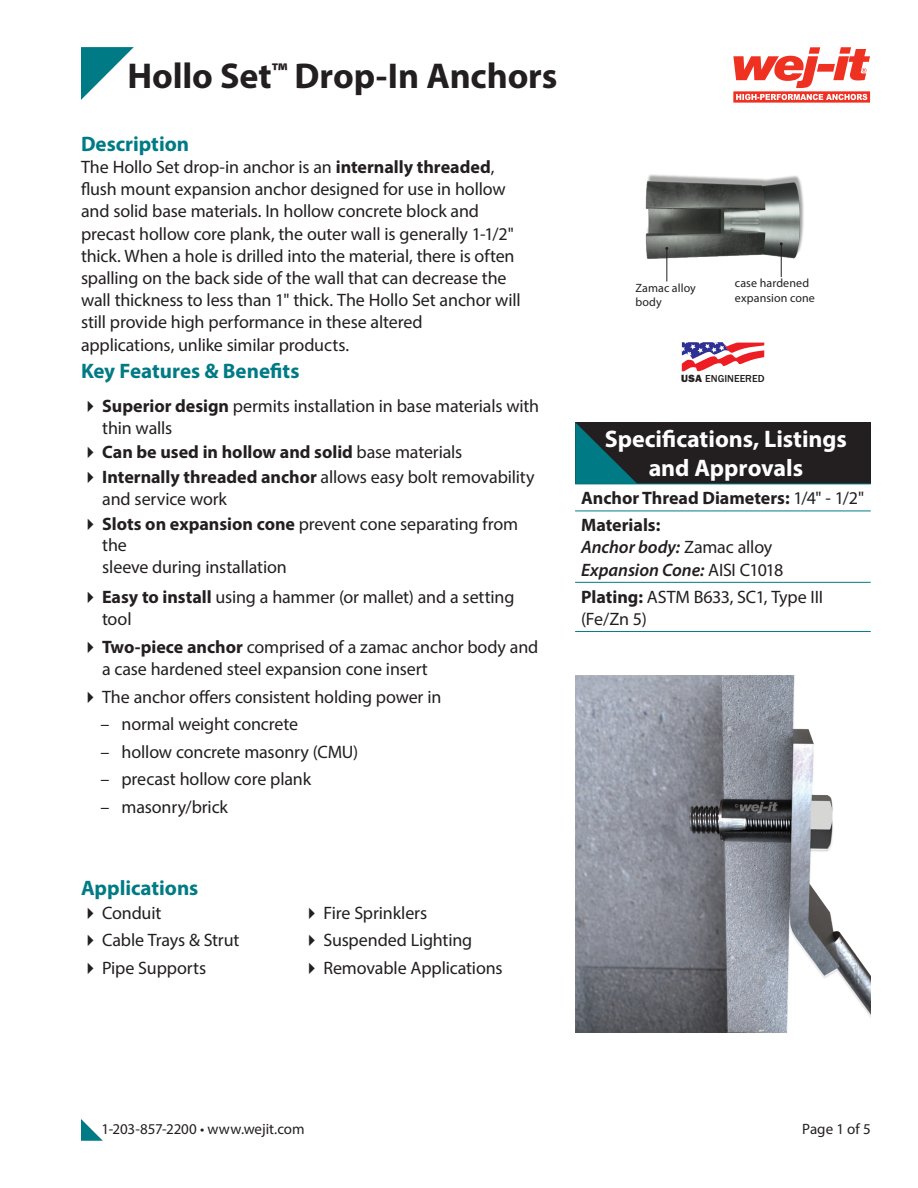
<style>
.page{position:relative;width:918px;height:1188px;background:#fff}
.page>*{position:absolute;margin:0;border:0;box-sizing:border-box;transform-origin:0 0}
.Master_A_Product_Title{font:700 36px "Myriad Pro";letter-spacing:-.005em;color:#231f20}
.Specifications__Listings__and_Approvals_{font:700 24px "Myriad Pro";letter-spacing:-.005em;color:#fff}
.Heading{font:700 21px "Myriad Pro";color:#007b85}
.SL___A_Row_Label{font:18px/22.2px "Myriad Pro";letter-spacing:-.01em;color:#231f20}
.SL___A_Row_Label-2{font:700 18px "Myriad Pro";color:#231f20}
.t1{font:italic 600 18px "Myriad Pro";color:#231f20}
.t2{font:15px "Myriad Pro";letter-spacing:-.005em;color:#231f20}
.t3{font:12px/14.4px "Myriad Pro";letter-spacing:.01em;color:#231f20}
.t4{font:500 10.5px "Franklin Gothic";color:#231f20}
.s1{font-weight:700}
.s2{font-weight:400}
.s3{font-weight:800}
.s4{font-weight:400;font-style:normal}
</style>
<div class="page">
<svg style="left:733px;top:47px;width:137px;height:56px"></svg>
<svg style="left:81px;top:47px;width:53px;height:53px"></svg>
<svg style="left:81px;top:1119px;width:22px;height:22px"></svg>
<div style="left:575px;top:422px;width:296px;height:62px;background:#231f20"></div>
<hr style="left:575px;top:631px;width:296px;height:1px;background:#007b85">
<hr style="left:575px;top:582px;width:296px;height:1px;background:#007b85">
<hr style="left:575px;top:484px;width:296px;height:1px;background:#007b85">
<hr style="left:575px;top:511px;width:296px;height:1px;background:#007b85">
<svg style="left:575px;top:422px;width:62px;height:62px"></svg>
<img style="left:645px;top:174px;width:159px;height:98px">
<hr style="left:666px;top:248px;width:1px;height:34px;background:#231f20">
<hr style="left:781px;top:244px;width:1px;height:33px;background:#231f20">
<svg style="left:681px;top:342px;width:83px;height:30px"></svg>
<img style="left:575px;top:676px;width:296px;height:356px">
<p class="Master_A_Product_Title" style="left:127px;top:53px;width:432px">Hollo Set<sup>™</sup> Drop-In Anchors</p>
<p class="Heading" style="left:81px;top:130px;width:110px">Description</p>
<p class="SL___A_Row_Label" style="left:81px;top:156px;width:441px">The Hollo Set drop-in anchor is an <span class="s1">internally threaded</span>, flush mount expansion anchor designed for use in hollow and solid base materials. In hollow concrete block and precast hollow core plank, the outer wall is generally 1-1/2" thick. When a hole is drilled into the material, there is often spalling on the back side of the wall that can decrease the wall thickness to less than 1" thick. The Hollo Set anchor will still provide high performance in these altered</p>
<p class="SL___A_Row_Label" style="left:81px;top:333px;width:270px">applications, unlike similar products.</p>
<p class="Heading" style="left:81px;top:357px;width:220px">Key Features &amp; Benefits</p>
<p class="SL___A_Row_Label" style="left:102px;top:395px;width:438px;line-height:21.6px"><span class="s1">Superior design</span> permits installation in base materials with thin walls</p>
<p class="SL___A_Row_Label-2" style="left:102px;top:441px;width:362px">Can be used in hollow and solid <span class="s2">base materials</span></p>
<p class="SL___A_Row_Label" style="left:102px;top:466px;width:434px;line-height:21.6px"><span class="s1">Internally threaded anchor</span> allows easy bolt removability and service work</p>
<p class="SL___A_Row_Label" style="left:102px;top:513px;width:417px;line-height:21.6px"><span class="s1">Slots on expansion cone</span> prevent cone separating from the<br>sleeve during installation</p>
<p class="SL___A_Row_Label" style="left:102px;top:586px;width:414px"><span class="s1">Easy to install</span> using a hammer (or mallet) and a setting tool</p>
<p class="SL___A_Row_Label" style="left:102px;top:635px;width:438px"><span class="s1">Two-piece anchor</span> comprised of a zamac anchor body and a case hardened steel expansion cone insert</p>
<p class="SL___A_Row_Label" style="left:102px;top:685px;width:341px">The anchor offers consistent holding power in</p>
<p class="SL___A_Row_Label" style="left:101px;top:713px;width:199px">– normal weight concrete</p>
<p class="SL___A_Row_Label" style="left:101px;top:740px;width:259px">– hollow concrete masonry (CMU)</p>
<p class="SL___A_Row_Label" style="left:101px;top:768px;width:212px">– precast hollow core plank</p>
<p class="SL___A_Row_Label" style="left:101px;top:796px;width:129px">– masonry/brick</p>
<p class="t3" style="left:635px;top:280px;width:62px">Zamac alloy</p>
<p class="t3" style="left:635px;top:295px;width:28px">body</p>
<p class="t3" style="left:735px;top:276px;width:81px">case hardened expansion cone</p>
<p class="t4" style="left:681px;top:372px;width:85px"><span class="s3">USA</span> ENGINEERED</p>
<p class="Specifications__Listings__and_Approvals_" style="left:605px;top:423px;width:244px">Specifications, Listings</p>
<p class="Specifications__Listings__and_Approvals_" style="left:649px;top:452px;width:156px">and Approvals</p>
<p class="SL___A_Row_Label-2" style="left:581px;top:486px;width:285px">Anchor Thread Diameters: <span class="s2">1/4" - 1/2"</span></p>
<p class="SL___A_Row_Label-2" style="left:581px;top:513px;width:81px">Materials:</p>
<p class="t1" style="left:581px;top:536px;width:193px">Anchor body: <span class="s4">Zamac alloy</span></p>
<p class="t1" style="left:581px;top:558px;width:204px">Expansion Cone: <span class="s4">AISI C1018</span></p>
<p class="SL___A_Row_Label" style="left:581px;top:585px;width:244px"><span class="s1">Plating:</span> ASTM B633, SC1, Type III (Fe/Zn 5)</p>
<p class="Heading" style="left:81px;top:874px;width:119px">Applications</p>
<p class="SL___A_Row_Label" style="left:102px;top:901px;width:61px">Conduit</p>
<p class="SL___A_Row_Label" style="left:102px;top:929px;width:139px">Cable Trays &amp; Strut</p>
<p class="SL___A_Row_Label" style="left:102px;top:957px;width:106px">Pipe Supports</p>
<p class="SL___A_Row_Label" style="left:323px;top:901px;width:105px">Fire Sprinklers</p>
<p class="SL___A_Row_Label" style="left:323px;top:929px;width:150px">Suspended Lighting</p>
<p class="SL___A_Row_Label" style="left:323px;top:957px;width:181px">Removable Applications</p>
<p class="t2" style="left:102px;top:1120px;width:205px">1-203-857-2200 • www.wejit.com</p>
<p class="t2" style="left:802px;top:1120px;width:70px">Page 1 of 5</p>
</div>
